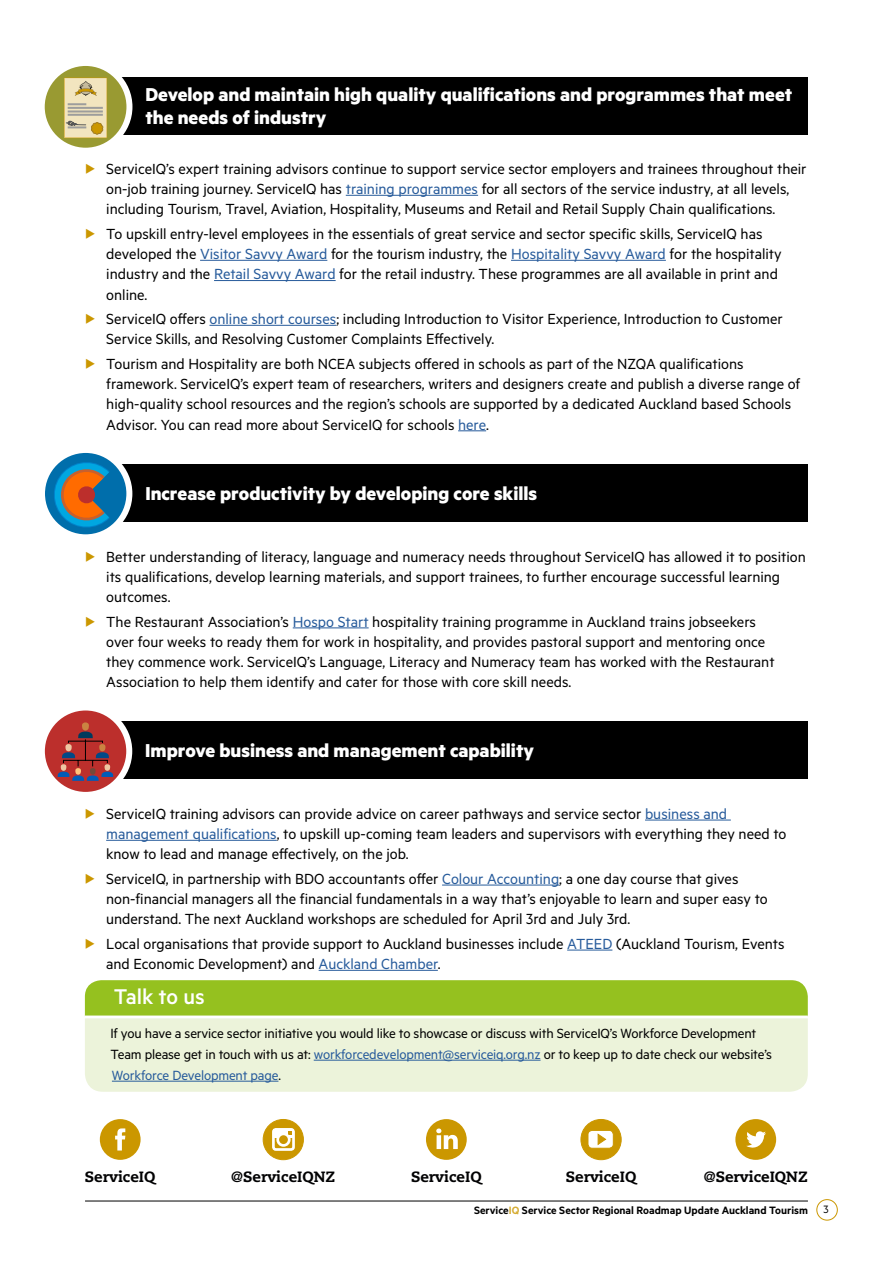
<style>
.page{position:relative;width:893px;height:1263px;background:#fff}
.page>*{position:absolute;margin:0;border:0;box-sizing:border-box;transform-origin:0 0}
.t1{font:500 24px "Metric";color:#fff}
.t2{font:700 21px/23px "Metric";color:#fff}
.t3{font:16.5px/20.2px "Metric";color:#000}
.t4{font:15px/21px "Metric";letter-spacing:-.01em;color:#000}
.t5{font:800 14.85px "Caecilia LT Std";color:#020203}
.t6{font:600 12px "Metric";color:#000}
.t7{font:12px "Metric";color:#000}
.s1{color:#cb9700}
.s2{color:#275b9b}
.s3{color:#d5ac33}
</style>
<div class="page">
<div style="left:816px;top:1199px;width:22px;height:21px;border:1px solid #cb9700;border-radius:50%"></div>
<hr style="left:85px;top:1200px;width:723px;height:1px;background:#000">
<hr style="left:346px;top:195px;width:132px;height:1px;background:#275b9b">
<hr style="left:200px;top:260px;width:127px;height:1px;background:#275b9b">
<hr style="left:511px;top:260px;width:155px;height:1px;background:#275b9b">
<hr style="left:214px;top:280px;width:122px;height:1px;background:#275b9b">
<hr style="left:209px;top:325px;width:127px;height:1px;background:#275b9b">
<svg style="left:458px;top:431px;width:28px;height:1px"></svg>
<div style="left:84px;top:464px;width:724px;height:57px;background:#000"></div>
<svg style="left:42px;top:450px;width:87px;height:87px"></svg>
<svg style="left:51px;top:459px;width:59px;height:70px;background:#657a7e"></svg>
<div style="left:39px;top:447px;width:93px;height:93px;border:6px solid #fff;border-radius:50%"></div>
<hr style="left:293px;top:628px;width:76px;height:1px;background:#275b9b">
<hr style="left:645px;top:820px;width:86px;height:1px;background:#275b9b">
<hr style="left:106px;top:840px;width:171px;height:1px;background:#275b9b">
<hr style="left:442px;top:885px;width:117px;height:1px;background:#275b9b">
<hr style="left:567px;top:950px;width:45px;height:1px;background:#275b9b">
<hr style="left:319px;top:970px;width:119px;height:1px;background:#275b9b">
<div style="left:85px;top:980px;width:723px;height:35px;background:#95c11f"></div>
<div style="left:85px;top:1018px;width:723px;height:74px;background:#ecf3da"></div>
<hr style="left:314px;top:1060px;width:227px;height:1px;background:#275b9b">
<hr style="left:112px;top:1081px;width:166px;height:1px;background:#275b9b">
<svg style="left:100px;top:1119px;width:41px;height:41px"></svg>
<svg style="left:581px;top:1119px;width:40px;height:41px"></svg>
<svg style="left:426px;top:1119px;width:41px;height:41px"></svg>
<svg style="left:735px;top:1119px;width:41px;height:41px"></svg>
<div style="left:263px;top:1119px;width:40px;height:41px;background:#cb9700;border-radius:50%"></div>
<div style="left:263px;top:1119px;width:41px;height:41px;border:1px solid #cb9700;border-radius:50%"></div>
<div style="left:272px;top:1128px;width:23px;height:23px;border:3px solid #fff;border-radius:3px"></div>
<div style="left:273px;top:1129px;width:20px;height:9px;background:#fff"></div>
<svg style="left:288px;top:1131px;width:4px;height:4px"></svg>
<div style="left:278px;top:1134px;width:11px;height:11px;background:#cb9700;border-radius:50%"></div>
<div style="left:276px;top:1132px;width:15px;height:15px;border:3px solid #fff;border-radius:50%"></div>
<div style="left:84px;top:722px;width:724px;height:57px;background:#000"></div>
<svg style="left:42px;top:707px;width:87px;height:88px;background:#c95755"></svg>
<svg style="left:58px;top:722px;width:55px;height:59px;background:#9d393d"></svg>
<div style="left:39px;top:704px;width:93px;height:94px;border:6px solid #fff;border-radius:50%"></div>
<div style="left:84px;top:77px;width:724px;height:58px;background:#000"></div>
<svg style="left:42px;top:63px;width:87px;height:88px;background:#a8a84e"></svg>
<svg style="left:64px;top:78px;width:43px;height:60px;background:#ddcea3"></svg>
<div style="left:39px;top:60px;width:93px;height:94px;border:6px solid #fff;border-radius:50%"></div>
<p class="t2" style="left:145px;top:83px;width:648px">Develop and maintain high quality qualifications and programmes that meet the needs of industry</p>
<p class="t3" style="left:85px;top:158px;width:723px;text-align:center"><span class="s1">◆</span> ServiceIQ’s expert training advisors continue to support service sector employers and trainees throughout their on-job training journey. ServiceIQ has <span class="s2">training programmes</span> for all sectors of the service industry, at all levels, including Tourism, Travel, Aviation, Hospitality, Museums and Retail and Retail Supply Chain qualifications.</p>
<p class="t3" style="left:106px;top:223px;width:677px;text-indent:-21px"><span class="s1">◆</span> To upskill entry-level employees in the essentials of great service and sector specific skills, ServiceIQ has developed the <span class="s2">Visitor Savvy Award</span> for the tourism industry, the <span class="s2">Hospitality Savvy Award</span> for the hospitality industry and the <span class="s2">Retail Savvy Award</span> for the retail industry. These programmes are all available in print and online.</p>
<p class="t3" style="left:106px;top:308px;width:678px;text-indent:-21px"><span class="s1">◆</span> ServiceIQ offers <span class="s2">online short courses</span>; including Introduction to Visitor Experience, Introduction to Customer<br>Service Skills, and Resolving Customer Complaints Effectively.</p>
<p class="t3" style="left:106px;top:353px;width:696px;text-indent:-21px"><span class="s1">◆</span> Tourism and Hospitality are both NCEA subjects offered in schools as part of the NZQA qualifications framework. ServiceIQ’s expert team of researchers, writers and designers create and publish a diverse range of high-quality school resources and the region’s schools are supported by a dedicated Auckland based Schools Advisor. You can read more about ServiceIQ for schools <span class="s2">here</span>.</p>
<p class="t2" style="left:145px;top:481px;width:393px">Increase productivity by developing core skills</p>
<p class="t3" style="left:106px;top:546px;width:701px;text-indent:-21px"><span class="s1">◆</span> Better understanding of literacy, language and numeracy needs throughout ServiceIQ has allowed it to position its qualifications, develop learning materials, and support trainees, to further encourage successful learning outcomes.</p>
<p class="t3" style="left:106px;top:611px;width:670px;text-indent:-21px"><span class="s1">◆</span> The Restaurant Association’s <span class="s2">Hospo Start</span> hospitality training programme in Auckland trains jobseekers over four weeks to ready them for work in hospitality, and provides pastoral support and mentoring once they commence work. ServiceIQ’s Language, Literacy and Numeracy team has worked with the Restaurant Association to help them identify and cater for those with core skill needs.</p>
<p class="t2" style="left:145px;top:738px;width:390px">Improve business and management capability</p>
<p class="t3" style="left:106px;top:803px;width:682px;text-indent:-21px"><span class="s1">◆</span> ServiceIQ training advisors can provide advice on career pathways and service sector <span class="s2">business and management qualifications</span>, to upskill up-coming team leaders and supervisors with everything they need to know to lead and manage effectively, on the job.</p>
<p class="t3" style="left:106px;top:868px;width:663px;text-indent:-21px"><span class="s1">◆</span> ServiceIQ, in partnership with BDO accountants offer <span class="s2">Colour Accounting</span>; a one day course that gives non-financial managers all the financial fundamentals in a way that’s enjoyable to learn and super easy to understand. The next Auckland workshops are scheduled for April 3rd and July 3rd.</p>
<p class="t3" style="left:106px;top:933px;width:680px;text-indent:-21px"><span class="s1">◆</span> Local organisations that provide support to Auckland businesses include <span class="s2">ATEED</span> (Auckland Tourism, Events and Economic Development) and <span class="s2">Auckland Chamber</span>.</p>
<h1 class="t1" style="left:114px;top:983px;width:93px">Talk to us</h1>
<p class="t4" style="left:110px;top:1022px;width:663px">If you have a service sector initiative you would like to showcase or discuss with ServiceIQ’s Workforce Development<br>Team please get in touch with us at: <span class="s2">workforcedevelopment@serviceiq.org.nz</span> or to keep up to date check our website’s<br><span class="s2">Workforce Development page</span>.</p>
<p class="t5" style="left:85px;top:1167px;width:72px">ServiceIQ</p>
<p class="t5" style="left:231px;top:1167px;width:106px">@ServiceIQNZ</p>
<p class="t5" style="left:411px;top:1167px;width:72px">ServiceIQ</p>
<p class="t5" style="left:566px;top:1167px;width:72px">ServiceIQ</p>
<p class="t5" style="left:704px;top:1167px;width:106px">@ServiceIQNZ</p>
<p class="t6" style="left:474px;top:1203px;width:335px">Service<span class="s3">IQ</span> Service Sector Regional Roadmap Update Auckland Tourism</p>
<p class="t7" style="left:824px;top:1202px;width:7px">3</p>
</div>
